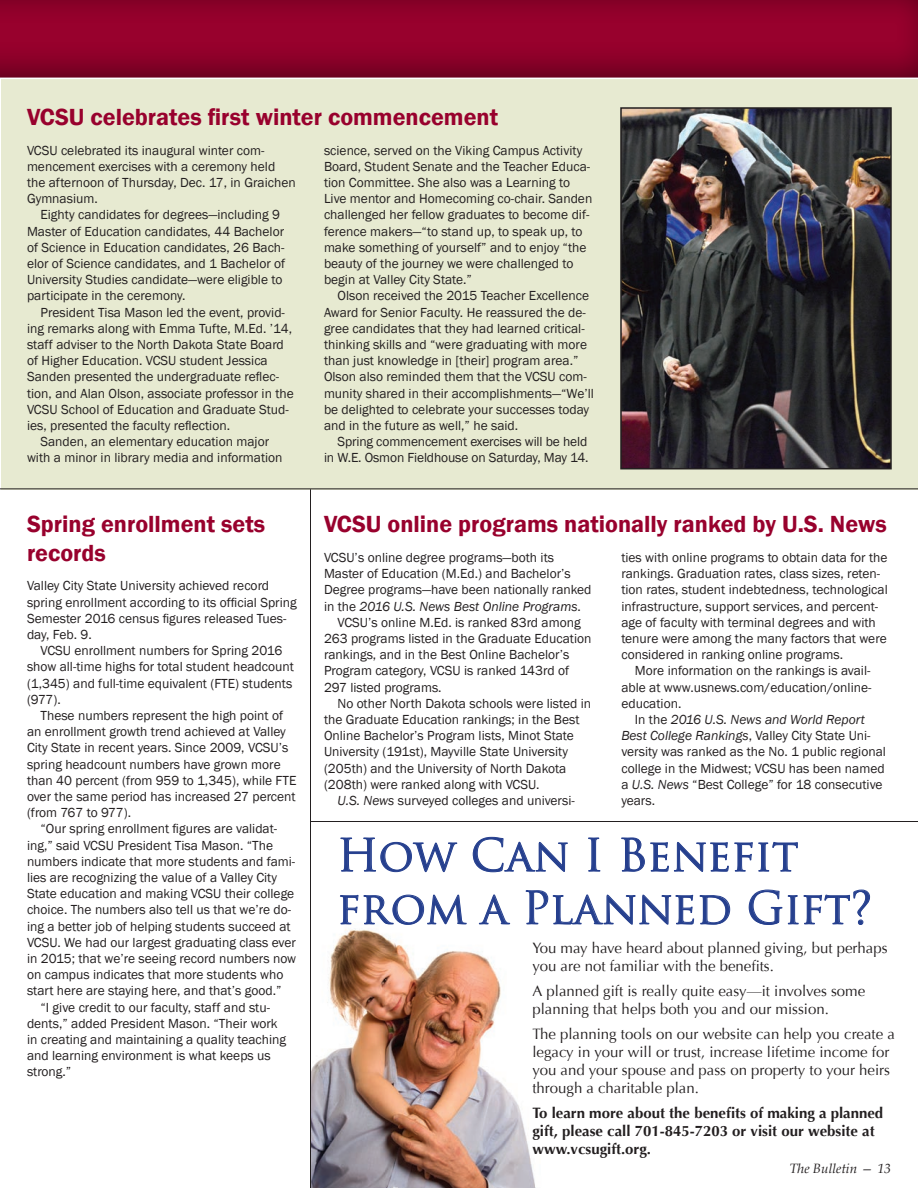
<style>
.page{position:relative;width:918px;height:1188px;background:#fff}
.page>*{position:absolute;margin:0;border:0;box-sizing:border-box;transform-origin:0 0}
.t1{font:43.95px/52.7px "Trajan Pro";color:#253f8e}
.Heading_Article_Divi{font:600 24px/28.8px "Franklin Gothic";color:#98012d}
.t2{font:15px/18px "Optima";color:#231f20}
.t3{font:700 15px/18px "Optima";color:#231f20}
.Basic_Story_Indent{font:13.5px/16.2px "Franklin Gothic";color:#231f20}
.t4{font:italic 13.5px "Book Antiqua";color:#231f20}
.s1{font-style:italic}
</style>
<div class="page">
<img style="left:311px;top:853px;width:225px;height:335px">
<div style="left:1px;top:60px;width:917px;height:429px;background:#e7ead1"></div>
<svg style="left:0;top:0;width:918px;height:79px;background:#8f042d"></svg>
<img style="left:623px;top:110px;width:266px;height:356px">
<div style="left:620px;top:107px;width:272px;height:362px;border:2px solid #231f20"></div>
<hr style="left:310px;top:489px;width:1px;height:699px;background:#231f20">
<hr style="left:0;top:488px;width:918px;height:1px;background:#231f20">
<svg style="left:340px;top:837px;width:117px;height:35px"></svg>
<svg style="left:473px;top:837px;width:95px;height:35px"></svg>
<svg style="left:588px;top:837px;width:13px;height:35px"></svg>
<svg style="left:621px;top:837px;width:177px;height:35px"></svg>
<svg style="left:340px;top:894px;width:127px;height:31px"></svg>
<svg style="left:479px;top:894px;width:31px;height:31px"></svg>
<svg style="left:526px;top:882px;width:204px;height:43px"></svg>
<svg style="left:749px;top:889px;width:121px;height:36px"></svg>
<hr style="left:310px;top:821px;width:608px;height:1px;background:#231f20">
<p class="Heading_Article_Divi" style="left:27px;top:103px;width:473px">VCSU celebrates first winter commencement</p>
<p class="Basic_Story_Indent" style="left:27px;top:142px;width:270px">VCSU celebrated its inaugural winter com&shy;mencement exercises with a ceremony held the afternoon of Thursday, Dec. 17, in Graichen Gymnasium.</p>
<p class="Basic_Story_Indent" style="left:27px;top:207px;width:260px;text-indent:14px">Eighty candidates for degrees—including 9<br>Master of Education candidates, 44 Bachelor of Science in Education candidates, 26 Bach&shy;elor of Science candidates, and 1 Bachelor of University Studies candidate—were eligible to participate in the ceremony.</p>
<p class="Basic_Story_Indent" style="left:27px;top:304px;width:268px;text-indent:14px">President Tisa Mason led the event, provid&shy;ing remarks along with Emma Tufte, M.Ed. ’14, staff adviser to the North Dakota State Board of Higher Education. VCSU student Jessica Sanden presented the undergraduate reflec&shy;tion, and Alan Olson, associate professor in the VCSU School of Education and Graduate Stud&shy;ies, presented the faculty reflection.</p>
<p class="Basic_Story_Indent" style="left:27px;top:434px;width:257px;text-align:center">Sanden, an elementary education major<br>with a minor in library media and information</p>
<p class="Basic_Story_Indent" style="left:324px;top:142px;width:270px">science, served on the Viking Campus Activity Board, Student Senate and the Teacher Educa&shy;tion Committee. She also was a Learning to Live mentor and Homecoming co-chair. Sanden challenged her fellow graduates to become dif&shy;ference makers—“to stand up, to speak up, to make something of yourself” and to enjoy “the beauty of the journey we were challenged to begin at Valley City State.”</p>
<p class="Basic_Story_Indent" style="left:324px;top:288px;width:271px;text-indent:14px">Olson received the 2015 Teacher Excellence Award for Senior Faculty. He reassured the de&shy;gree candidates that they had learned critical&shy;thinking skills and “were graduating with more than just knowledge in [their] program area.” Olson also reminded them that the VCSU com&shy;munity shared in their accomplishments—“We’ll be delighted to celebrate your successes today and in the future as well,” he said.</p>
<p class="Basic_Story_Indent" style="left:324px;top:434px;width:266px;text-align:right">Spring commencement exercises will be held<br>in W.E. Osmon Fieldhouse on Saturday, May 14.</p>
<p class="Heading_Article_Divi" style="left:27px;top:510px;width:240px">Spring enrollment sets records</p>
<p class="Basic_Story_Indent" style="left:27px;top:578px;width:271px">Valley City State University achieved record spring enrollment according to its official Spring Semester 2016 census figures released Tues&shy;day, Feb. 9.</p>
<p class="Basic_Story_Indent" style="left:27px;top:643px;width:269px;text-indent:14px">VCSU enrollment numbers for Spring 2016 show all-time highs for total student headcount (1,345) and full-time equivalent (FTE) students (977).</p>
<p class="Basic_Story_Indent" style="left:27px;top:708px;width:271px;text-indent:14px">These numbers represent the high point of an enrollment growth trend achieved at Valley City State in recent years. Since 2009, VCSU’s spring headcount numbers have grown more than 40 percent (from 959 to 1,345), while FTE over the same period has increased 27 percent (from 767 to 977).</p>
<p class="Basic_Story_Indent" style="left:27px;top:821px;width:271px;text-indent:14px">“Our spring enrollment figures are validat&shy;ing,” said VCSU President Tisa Mason. “The numbers indicate that more students and fami&shy;lies are recognizing the value of a Valley City State education and making VCSU their college choice. The numbers also tell us that we’re do&shy;ing a better job of helping students succeed at VCSU. We had our largest graduating class ever in 2015; that we’re seeing record numbers now on campus indicates that more students who start here are staying here, and that’s good.”</p>
<p class="Basic_Story_Indent" style="left:27px;top:999px;width:261px;text-indent:14px">“I give credit to our faculty, staff and stu&shy;dents,” added President Mason. “Their work in creating and maintaining a quality teaching and learning environment is what keeps us strong.”</p>
<p class="Heading_Article_Divi" style="left:324px;top:510px;width:564px">VCSU online programs nationally ranked by U.S. News</p>
<p class="Basic_Story_Indent" style="left:324px;top:550px;width:269px">VCSU’s online degree programs—both its Master of Education (M.Ed.) and Bachelor’s Degree programs—have been nationally ranked in the <span class="s1">2016 U.S. News Best Online Programs</span>.</p>
<p class="Basic_Story_Indent" style="left:324px;top:614px;width:269px;text-indent:14px">VCSU’s online M.Ed. is ranked 83rd among 263 programs listed in the Graduate Education rankings, and in the Best Online Bachelor’s Program category, VCSU is ranked 143rd of 297 listed programs.</p>
<p class="Basic_Story_Indent" style="left:324px;top:695px;width:269px;text-indent:14px">No other North Dakota schools were listed in the Graduate Education rankings; in the Best Online Bachelor’s Program lists, Minot State University (191st), Mayville State University (205th) and the University of North Dakota (208th) were ranked along with VCSU.</p>
<p class="Basic_Story_Indent" style="left:338px;top:793px;width:239px"><span class="s1">U.S. News</span> surveyed colleges and universi-</p>
<p class="Basic_Story_Indent" style="left:621px;top:550px;width:268px">ties with online programs to obtain data for the rankings. Graduation rates, class sizes, reten&shy;tion rates, student indebtedness, technological infrastructure, support services, and percent&shy;age of faculty with terminal degrees and with tenure were among the many factors that were considered in ranking online programs.</p>
<p class="Basic_Story_Indent" style="left:621px;top:663px;width:252px;text-align:justify;text-indent:14px">More information on the rankings is avail&shy;able at www.usnews.com/education/online&shy;education.</p>
<p class="Basic_Story_Indent" style="left:621px;top:712px;width:266px;text-indent:14px">In the <span class="s1">2016 U.S. News and World Report Best College Rankings</span>, Valley City State Uni&shy;versity was ranked as the No. 1 public regional college in the Midwest; VCSU has been named a <span class="s1">U.S. News</span> “Best College” for 18 consecutive years.</p>
<p class="t1" style="left:337px;top:828px;width:537px">How Can I Benefit from a Planned Gift?</p>
<p class="t2" style="left:532px;top:940px;width:357px">You may have heard about planned giving, but perhaps you are not familiar with the benefits.</p>
<p class="t2" style="left:532px;top:982px;width:334px">A planned gift is really quite easy—it involves some planning that helps both you and our mission.</p>
<p class="t2" style="left:532px;top:1025px;width:364px">The planning tools on our website can help you create a legacy in your will or trust, increase lifetime income for you and your spouse and pass on property to your heirs through a charitable plan.</p>
<p class="t3" style="left:532px;top:1104px;width:352px">To learn more about the benefits of making a planned gift, please call 701-845-7203 or visit our website at www.vcsugift.org.</p>
<p class="t4" style="left:789px;top:1160px;width:103px">The Bulletin — 13</p>
</div>
